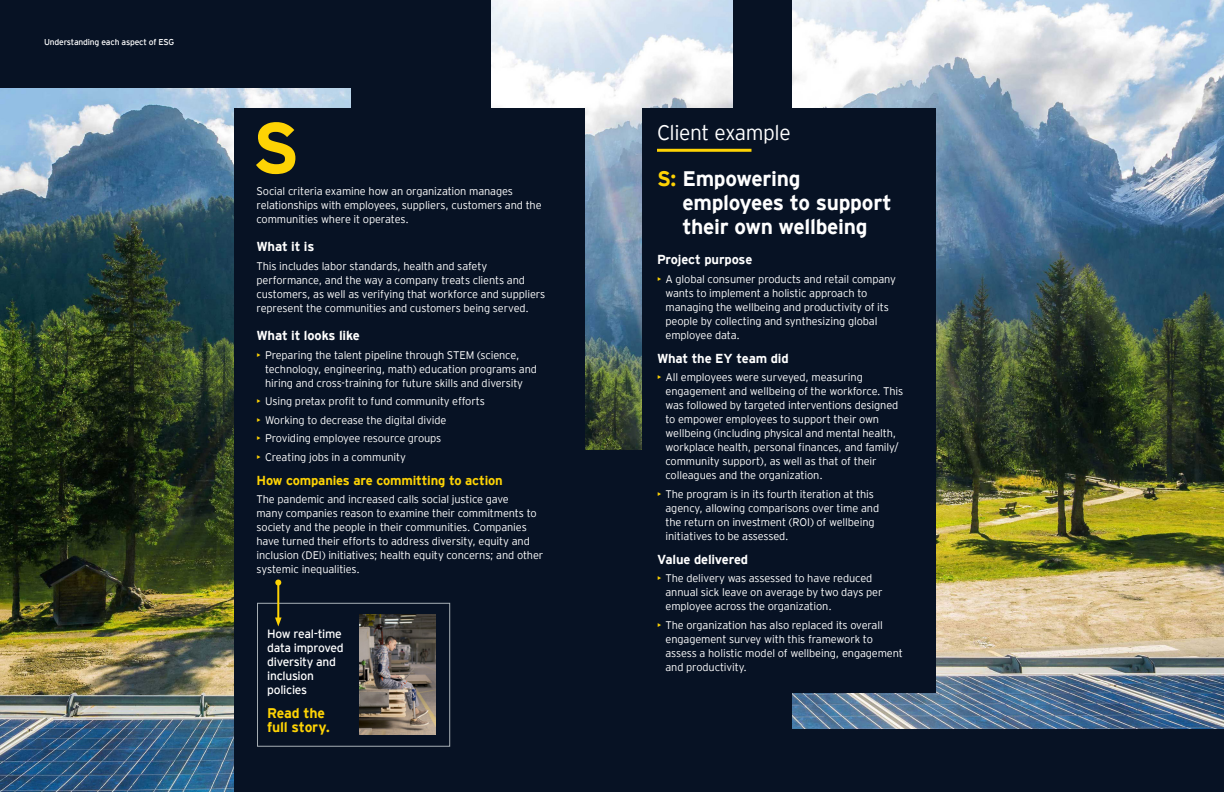
<style>
.page{position:relative;width:1224px;height:792px;background:#071224}
.page>*{position:absolute;margin:0;border:0;box-sizing:border-box;transform-origin:0 0}
.TOC_Numbers{font:700 72px "EY Interstate";color:#fed304}
.Subheads_Yellow{font:700 21px/24px "EY Interstate";letter-spacing:-.015em;color:#fff}
.Subheads{font:300 21px "EY Interstate";letter-spacing:-.02em;color:#fff}
.CTA_Thumb_Subhead{font:700 14px/14px "EY Interstate";letter-spacing:-.015em;color:#fed304}
.Body_Copy_Subheads_W{font:700 13px "EY Interstate";letter-spacing:-.015em;color:#fff}
.Body_Copy_Subheads_Y{font:700 13px "EY Interstate";letter-spacing:-.015em;color:#fed304}
.CTA_Thumb_Body_Copy{font:12px/14px "EY Interstate";letter-spacing:-.025em;color:#fff}
.Body_Copy_White_11_1{font:300 11px/14px "EY Interstate";letter-spacing:-.01em;color:#fff}
.Document_title_Addit{font:8.5px "EY Interstate";letter-spacing:-.02em;color:#fff}
.s1{color:#fed304}
</style>
<div class="page">
<img style="left:792px;top:0;width:432px;height:729px">
<img style="left:0;top:89px;width:351px;height:703px">
<img style="left:491px;top:0;width:242px;height:450px">
<div style="left:643px;top:108px;width:293px;height:585px;background:#071224"></div>
<div style="left:234px;top:108px;width:351px;height:684px;background:#071224"></div>
<hr style="left:657px;top:149px;width:95px;height:3px;background:#fed304">
<div style="left:257px;top:603px;width:193px;height:144px;background:#071224;border:1px solid #a8b0b6"></div>
<img style="left:359px;top:615px;width:77px;height:120px">
<hr style="left:277px;top:583px;width:2px;height:37px;background:#fed304">
<svg style="left:275px;top:618px;width:7px;height:8px"></svg>
<svg style="left:275px;top:580px;width:6px;height:6px"></svg>
<p class="Document_title_Addit" style="left:44px;top:36px;width:132px">Understanding each aspect of ESG</p>
<p class="TOC_Numbers" style="left:252px;top:96px;width:49px">S</p>
<p class="Body_Copy_White_11_1" style="left:256px;top:183px;width:287px">Social criteria examine how an organization manages relationships with employees, suppliers, customers and the communities where it operates.</p>
<p class="Body_Copy_Subheads_W" style="left:256px;top:237px;width:59px">What it is</p>
<p class="Body_Copy_White_11_1" style="left:256px;top:258px;width:290px">This includes labor standards, health and safety performance, and the way a company treats clients and customers, as well as verifying that workforce and suppliers represent the communities and customers being served.</p>
<p class="Body_Copy_Subheads_W" style="left:256px;top:326px;width:105px">What it looks like</p>
<p class="Body_Copy_White_11_1" style="left:265px;top:347px;width:273px;text-indent:-9px"><span class="s1">•</span> Preparing the talent pipeline through STEM (science, technology, engineering, math) education programs and hiring and cross-training for future skills and diversity</p>
<p class="Body_Copy_White_11_1" style="left:256px;top:394px;width:230px"><span class="s1">•</span> Using pretax profit to fund community efforts</p>
<p class="Body_Copy_White_11_1" style="left:256px;top:412px;width:191px"><span class="s1">•</span> Working to decrease the digital divide</p>
<p class="Body_Copy_White_11_1" style="left:256px;top:431px;width:186px"><span class="s1">•</span> Providing employee resource groups</p>
<p class="Body_Copy_White_11_1" style="left:256px;top:449px;width:151px"><span class="s1">•</span> Creating jobs in a community</p>
<p class="Body_Copy_Subheads_Y" style="left:256px;top:471px;width:248px">How companies are committing to action</p>
<p class="Body_Copy_White_11_1" style="left:256px;top:492px;width:288px">The pandemic and increased calls social justice gave<br>many companies reason to examine their commitments to society and the people in their communities. Companies have turned their efforts to address diversity, equity and inclusion (DEI) initiatives; health equity concerns; and other systemic inequalities.</p>
<p class="CTA_Thumb_Body_Copy" style="left:267px;top:626px;width:78px">How real-time data improved diversity and inclusion policies</p>
<p class="CTA_Thumb_Subhead" style="left:267px;top:705px;width:64px">Read the full story.</p>
<p class="Subheads" style="left:657px;top:117px;width:135px">Client example</p>
<p class="Subheads_Yellow" style="left:682px;top:166px;width:211px;text-indent:-25px"><span class="s1">S:</span> Empowering employees to support their own wellbeing</p>
<p class="Body_Copy_Subheads_W" style="left:657px;top:250px;width:97px">Project purpose</p>
<p class="Body_Copy_White_11_1" style="left:666px;top:271px;width:232px;text-indent:-9px"><span class="s1">•</span> A global consumer products and retail company wants to implement a holistic approach to managing the wellbeing and productivity of its people by collecting and synthesizing global employee data.</p>
<p class="Body_Copy_Subheads_W" style="left:657px;top:349px;width:133px">What the EY team did</p>
<p class="Body_Copy_White_11_1" style="left:666px;top:370px;width:239px;text-indent:-9px"><span class="s1">•</span> All employees were surveyed, measuring engagement and wellbeing of the workforce. This was followed by targeted interventions designed to empower employees to support their own wellbeing (including physical and mental health, workplace health, personal finances, and family/ community support), as well as that of their colleagues and the organization.</p>
<p class="Body_Copy_White_11_1" style="left:666px;top:486px;width:215px;text-indent:-9px"><span class="s1">•</span> The program is in its fourth iteration at this agency, allowing comparisons over time and the return on investment (ROI) of wellbeing initiatives to be assessed.</p>
<p class="Body_Copy_Subheads_W" style="left:657px;top:550px;width:93px">Value delivered</p>
<p class="Body_Copy_White_11_1" style="left:666px;top:571px;width:219px;text-indent:-9px"><span class="s1">•</span> The delivery was assessed to have reduced annual sick leave on average by two days per employee across the organization.</p>
<p class="Body_Copy_White_11_1" style="left:666px;top:617px;width:239px;text-indent:-9px"><span class="s1">•</span> The organization has also replaced its overall engagement survey with this framework to assess a holistic model of wellbeing, engagement and productivity.</p>
</div>
